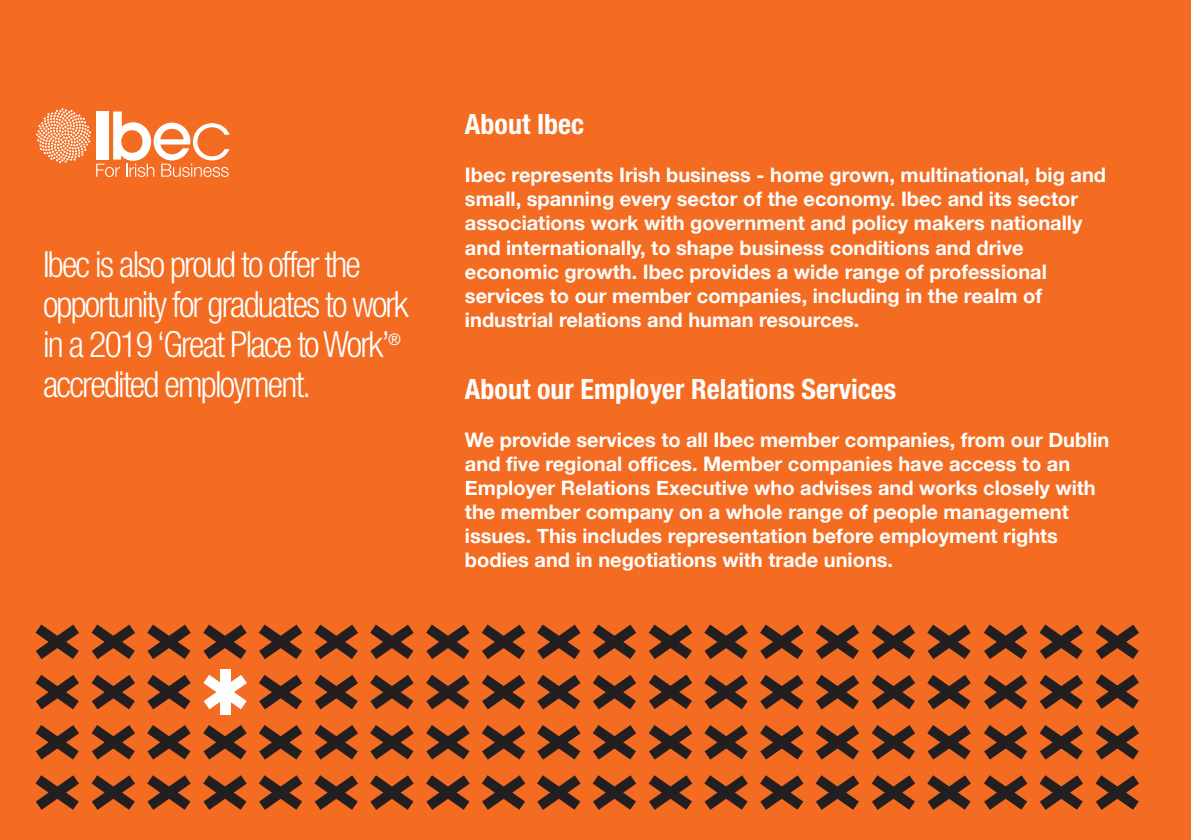
<style>
.page{position:relative;width:1191px;height:840px;background:#fff}
.page>*{position:absolute;margin:0;border:0;box-sizing:border-box;transform-origin:0 0}
.t1{font:300 condensed 36px/40px "Helvetica Neue";letter-spacing:-.05em;color:#fff}
.t2{font:700 condensed 28px "Helvetica Neue";color:#fff}
.t3{font:700 20px/24px "Helvetica Neue";color:#fff}
.t4{font:condensed 16px "Helvetica Neue";color:#fff}
</style>
<div class="page">
<div style="left:0;top:0;width:1191px;height:839px;background:#f36c21"></div>
<svg style="left:36px;top:624px;width:43px;height:34px"></svg>
<svg style="left:92px;top:624px;width:43px;height:34px"></svg>
<svg style="left:147px;top:624px;width:44px;height:34px"></svg>
<svg style="left:203px;top:624px;width:44px;height:34px"></svg>
<svg style="left:259px;top:624px;width:43px;height:34px"></svg>
<svg style="left:314px;top:624px;width:44px;height:34px"></svg>
<svg style="left:370px;top:624px;width:44px;height:34px"></svg>
<svg style="left:426px;top:624px;width:44px;height:34px"></svg>
<svg style="left:482px;top:624px;width:43px;height:34px"></svg>
<svg style="left:36px;top:675px;width:43px;height:34px"></svg>
<svg style="left:92px;top:675px;width:43px;height:34px"></svg>
<svg style="left:147px;top:675px;width:44px;height:34px"></svg>
<svg style="left:259px;top:675px;width:43px;height:34px"></svg>
<svg style="left:314px;top:675px;width:44px;height:34px"></svg>
<svg style="left:370px;top:675px;width:44px;height:34px"></svg>
<svg style="left:426px;top:675px;width:44px;height:34px"></svg>
<svg style="left:482px;top:675px;width:43px;height:34px"></svg>
<svg style="left:36px;top:725px;width:43px;height:34px"></svg>
<svg style="left:92px;top:725px;width:43px;height:34px"></svg>
<svg style="left:147px;top:725px;width:44px;height:34px"></svg>
<svg style="left:203px;top:725px;width:44px;height:34px"></svg>
<svg style="left:259px;top:725px;width:43px;height:34px"></svg>
<svg style="left:314px;top:725px;width:44px;height:34px"></svg>
<svg style="left:370px;top:725px;width:44px;height:34px"></svg>
<svg style="left:426px;top:725px;width:44px;height:34px"></svg>
<svg style="left:482px;top:725px;width:43px;height:34px"></svg>
<svg style="left:36px;top:775px;width:43px;height:34px"></svg>
<svg style="left:92px;top:775px;width:43px;height:34px"></svg>
<svg style="left:147px;top:775px;width:44px;height:34px"></svg>
<svg style="left:203px;top:775px;width:44px;height:34px"></svg>
<svg style="left:259px;top:775px;width:43px;height:34px"></svg>
<svg style="left:314px;top:775px;width:44px;height:34px"></svg>
<svg style="left:370px;top:775px;width:44px;height:34px"></svg>
<svg style="left:426px;top:775px;width:44px;height:34px"></svg>
<svg style="left:482px;top:775px;width:43px;height:34px"></svg>
<div style="left:220px;top:668px;width:10px;height:46px;background:#fff"></div>
<svg style="left:203px;top:674px;width:44px;height:35px"></svg>
<svg style="left:537px;top:624px;width:43px;height:34px"></svg>
<svg style="left:592px;top:624px;width:44px;height:34px"></svg>
<svg style="left:648px;top:624px;width:44px;height:34px"></svg>
<svg style="left:704px;top:624px;width:44px;height:34px"></svg>
<svg style="left:760px;top:624px;width:43px;height:34px"></svg>
<svg style="left:815px;top:624px;width:44px;height:34px"></svg>
<svg style="left:871px;top:624px;width:44px;height:34px"></svg>
<svg style="left:927px;top:624px;width:43px;height:34px"></svg>
<svg style="left:537px;top:675px;width:43px;height:34px"></svg>
<svg style="left:592px;top:675px;width:44px;height:34px"></svg>
<svg style="left:704px;top:675px;width:44px;height:34px"></svg>
<svg style="left:760px;top:675px;width:43px;height:34px"></svg>
<svg style="left:815px;top:675px;width:44px;height:34px"></svg>
<svg style="left:871px;top:675px;width:44px;height:34px"></svg>
<svg style="left:927px;top:675px;width:43px;height:34px"></svg>
<svg style="left:537px;top:725px;width:43px;height:34px"></svg>
<svg style="left:592px;top:725px;width:44px;height:34px"></svg>
<svg style="left:648px;top:725px;width:44px;height:34px"></svg>
<svg style="left:704px;top:725px;width:44px;height:34px"></svg>
<svg style="left:760px;top:725px;width:43px;height:34px"></svg>
<svg style="left:815px;top:725px;width:44px;height:34px"></svg>
<svg style="left:871px;top:725px;width:44px;height:34px"></svg>
<svg style="left:927px;top:725px;width:43px;height:34px"></svg>
<svg style="left:537px;top:775px;width:43px;height:34px"></svg>
<svg style="left:592px;top:775px;width:44px;height:34px"></svg>
<svg style="left:648px;top:775px;width:44px;height:34px"></svg>
<svg style="left:648px;top:674px;width:44px;height:34px"></svg>
<svg style="left:704px;top:775px;width:44px;height:34px"></svg>
<svg style="left:760px;top:775px;width:43px;height:34px"></svg>
<svg style="left:815px;top:775px;width:44px;height:34px"></svg>
<svg style="left:871px;top:775px;width:44px;height:34px"></svg>
<svg style="left:927px;top:775px;width:43px;height:34px"></svg>
<svg style="left:984px;top:624px;width:43px;height:34px"></svg>
<svg style="left:1039px;top:624px;width:44px;height:34px"></svg>
<svg style="left:1095px;top:624px;width:44px;height:34px"></svg>
<svg style="left:984px;top:675px;width:43px;height:34px"></svg>
<svg style="left:1039px;top:675px;width:44px;height:34px"></svg>
<svg style="left:984px;top:725px;width:43px;height:34px"></svg>
<svg style="left:1039px;top:725px;width:44px;height:34px"></svg>
<svg style="left:1095px;top:725px;width:44px;height:34px"></svg>
<svg style="left:984px;top:775px;width:43px;height:34px"></svg>
<svg style="left:1039px;top:775px;width:44px;height:34px"></svg>
<svg style="left:1095px;top:775px;width:44px;height:34px"></svg>
<svg style="left:1095px;top:674px;width:44px;height:34px"></svg>
<svg style="left:36px;top:108px;width:194px;height:69px"></svg>
<h1 class="t1" style="left:43px;top:247px;width:367px">Ibec is also proud to offer the opportunity for graduates to work in a 2019‘Great Place toWork’</h1>
<p class="t4" style="left:388px;top:333px;width:14px">®</p>
<h1 class="t1" style="left:43px;top:367px;width:270px">accredited employment.</h1>
<h2 class="t2" style="left:465px;top:101px;width:121px">About Ibec</h2>
<p class="t3" style="left:465px;top:163px;width:642px">Ibec represents Irish business - home grown, multinational, big and small, spanning every sector of the economy. Ibec and its sector associations work with government and policy makers nationally and internationally, to shape business conditions and drive economic growth. Ibec provides a wide range of professional services to our member companies, including in the realm of industrial relations and human resources.</p>
<h2 class="t2" style="left:465px;top:365px;width:433px">About our Employer Relations Services</h2>
<p class="t3" style="left:465px;top:427px;width:646px">We provide services to all Ibec member companies, from our Dublin and five regional offices. Member companies have access to an Employer Relations Executive who advises and works closely with the member company on a whole range of people management issues. This includes representation before employment rights bodies and in negotiations with trade unions.</p>
</div>
